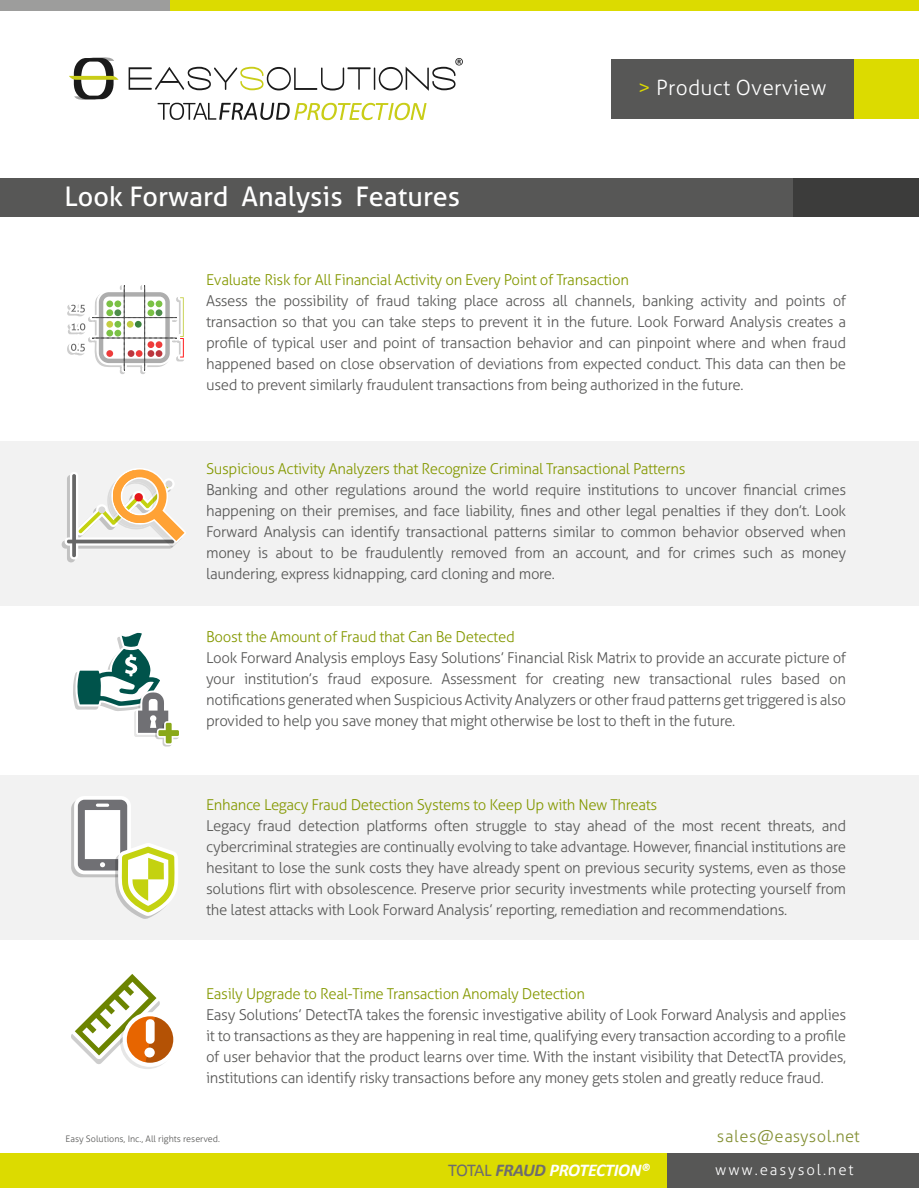
<style>
.page{position:relative;width:919px;height:1188px;background:#fff}
.page>*{position:absolute;margin:0;border:0;box-sizing:border-box;transform-origin:0 0}
.t1{font:27px "Aller";color:#fff}
.t2{font:300 21px "Aller";letter-spacing:.01em;color:#fff}
.t3{font:italic 700 18px "Calibri";letter-spacing:-.02em;color:#fff}
.t4{font:300 16.5px "Aller";letter-spacing:.035em;color:#849034}
.t5{font:300 15px/21px "Aller";letter-spacing:-.025em;color:#575756;text-align:justify}
.t6{font:300 15px "Aller";letter-spacing:-.025em;color:#849800}
.t7{font:300 15px "Aller";letter-spacing:.125em;color:#fff}
.t8{font:300 9px "Aller";color:#575756}
.s1{color:#dcdb00}
.s2{font-weight:400;font-style:normal;color:#6d6c6f}
.s3{color:#6d6c6f}
</style>
<div class="page">
<svg style="left:157px;top:103px;width:269px;height:17px"></svg>
<svg style="left:69px;top:57px;width:49px;height:43px"></svg>
<svg style="left:129px;top:58px;width:333px;height:33px"></svg>
<div style="left:0;top:1153px;width:684px;height:35px;background:#dcdb00"></div>
<div style="left:667px;top:1153px;width:251px;height:35px;background:#575756"></div>
<div style="left:611px;top:59px;width:275px;height:59px;background:#575756"></div>
<div style="left:854px;top:59px;width:64px;height:59px;background:#dcdb00"></div>
<div style="left:0;top:0;width:171px;height:10px;background:#9d9d9c"></div>
<div style="left:171px;top:0;width:747px;height:10px;background:#dcdb00"></div>
<div style="left:5px;top:178px;width:913px;height:38px;background:#3c3c3b"></div>
<div style="left:0;top:178px;width:792px;height:38px;background:#575756"></div>
<div style="left:0;top:441px;width:918px;height:165px;background:#f2f2f2"></div>
<div style="left:0;top:775px;width:918px;height:165px;background:#f2f2f2"></div>
<svg style="left:62px;top:468px;width:124px;height:94px"></svg>
<svg style="left:71px;top:974px;width:103px;height:93px"></svg>
<div style="left:144px;top:1047px;width:11px;height:10px;background:#fff;border-radius:50%"></div>
<div style="left:146px;top:1019px;width:9px;height:25px;background:#fff;border-radius:4px"></div>
<svg style="left:67px;top:285px;width:117px;height:89px"></svg>
<svg style="left:73px;top:632px;width:106px;height:114px"></svg>
<svg style="left:71px;top:796px;width:107px;height:123px"></svg>
<h1 class="t1" style="left:64px;top:180px;width:397px">Look Forward Analysis Features</h1>
<h2 class="t2" style="left:638px;top:75px;width:190px"><span class="s1">&gt;</span> Product Overview</h2>
<p class="t6" style="left:206px;top:271px;width:424px">Evaluate Risk for All Financial Activity on Every Point of Transaction</p>
<p class="t5" style="left:206px;top:290px;width:641px">Assess the possibility of fraud taking place across all channels, banking activity and points of transaction so that you can take steps to prevent it in the future. Look Forward Analysis creates a profile of typical user and point of transaction behavior and can pinpoint where and when fraud happened based on close observation of deviations from expected conduct. This data can then be used to prevent similarly fraudulent transactions from being authorized in the future.</p>
<p class="t6" style="left:206px;top:460px;width:480px">Suspicious Activity Analyzers that Recognize Criminal Transactional Patterns</p>
<p class="t5" style="left:206px;top:479px;width:641px">Banking and other regulations around the world require institutions to uncover financial crimes happening on their premises, and face liability, fines and other legal penalties if they don’t. Look Forward Analysis can identify transactional patterns similar to common behavior observed when money is about to be fraudulently removed from an account, and for crimes such as money laundering, express kidnapping, card cloning and more.</p>
<p class="t6" style="left:206px;top:628px;width:310px">Boost the Amount of Fraud that Can Be Detected</p>
<p class="t5" style="left:206px;top:647px;width:641px">Look Forward Analysis employs Easy Solutions’ Financial Risk Matrix to provide an accurate picture of your institution’s fraud exposure. Assessment for creating new transactional rules based on notifications generated when Suspicious Activity Analyzers or other fraud patterns get triggered is also provided to help you save money that might otherwise be lost to theft in the future.</p>
<p class="t6" style="left:206px;top:796px;width:452px">Enhance Legacy Fraud Detection Systems to Keep Up with New Threats</p>
<p class="t5" style="left:206px;top:815px;width:641px">Legacy fraud detection platforms often struggle to stay ahead of the most recent threats, and cybercriminal strategies are continually evolving to take advantage. However, financial institutions are hesitant to lose the sunk costs they have already spent on previous security systems, even as those solutions flirt with obsolescence. Preserve prior security investments while protecting yourself from the latest attacks with Look Forward Analysis’ reporting, remediation and recommendations.</p>
<p class="t6" style="left:206px;top:985px;width:380px">Easily Upgrade to Real-Time Transaction Anomaly Detection</p>
<p class="t5" style="left:206px;top:1004px;width:641px">Easy Solutions’ DetectTA takes the forensic investigative ability of Look Forward Analysis and applies it to transactions as they are happening in real time, qualifying every transaction according to a profile of user behavior that the product learns over time. With the instant visibility that DetectTA provides, institutions can identify risky transactions before any money gets stolen and greatly reduce fraud.</p>
<p class="t8" style="left:66px;top:1133px;width:156px">Easy Solutions, Inc., All rights reserved.</p>
<p class="t3" style="left:448px;top:1157px;width:203px"><span class="s2">TOTAL</span> <span class="s3">FRAUD</span> PROTECTION®</p>
<p class="t4" style="left:716px;top:1126px;width:144px">sales@easysol.net</p>
<p class="t7" style="left:715px;top:1161px;width:140px">www.easysol.net</p>
</div>
